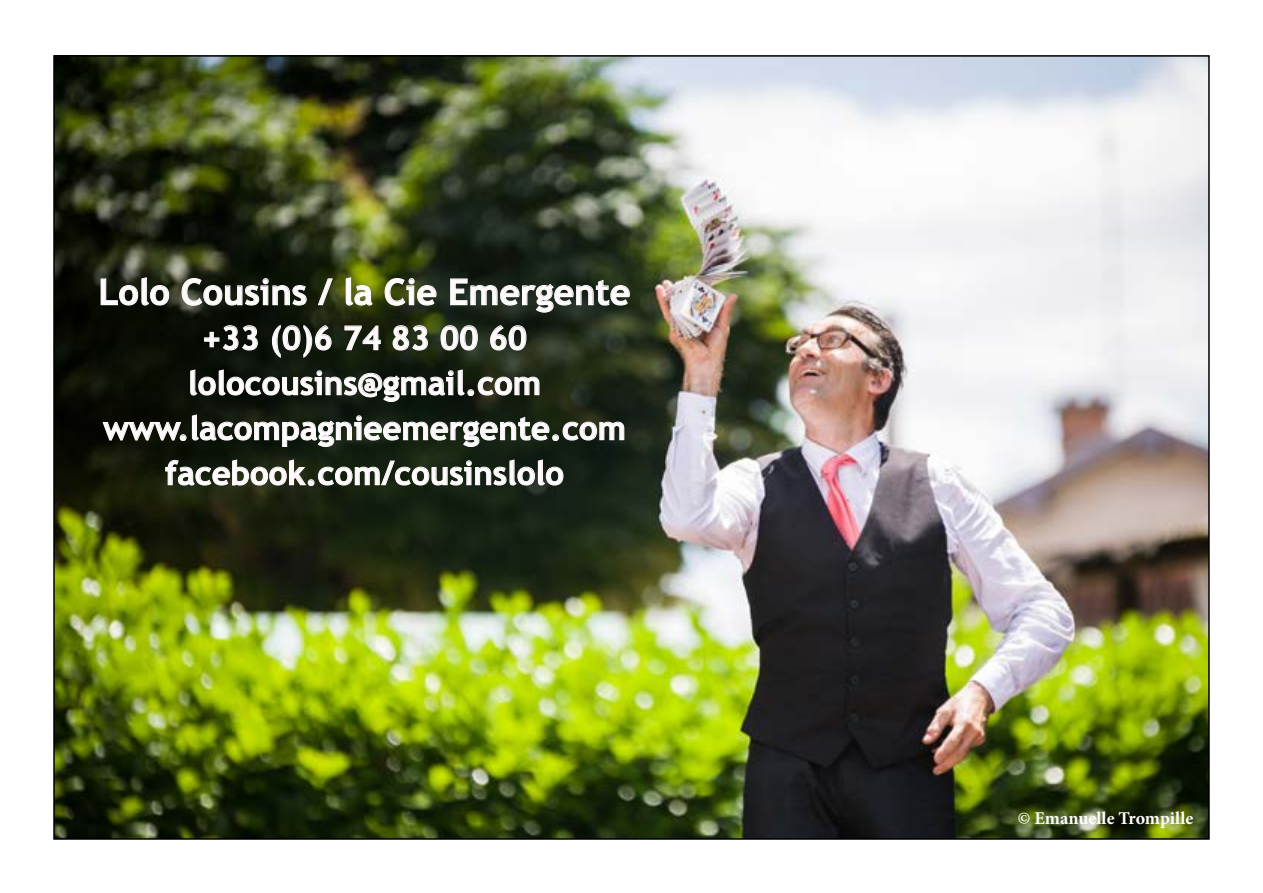
<style>
.page{position:relative;width:1263px;height:893px;background:#fff}
.page>*{position:absolute;margin:0;border:0;box-sizing:border-box;transform-origin:0 0}
.t1{font:700 36px "Trebuchet MS";color:#fffbfd}
.t2{font:700 33px/45px "Trebuchet MS";color:#fffbfd;text-align:center}
.t3{font:700 18px "Minion Pro";color:#fff}
</style>
<div class="page">
<img style="left:56px;top:58px;width:1151px;height:779px">
<svg style="left:100px;top:277px;width:69px;height:29px;background:#3a3e34"></svg>
<svg style="left:181px;top:278px;width:126px;height:28px;background:#3f4439"></svg>
<svg style="left:318px;top:278px;width:15px;height:27px"></svg>
<svg style="left:345px;top:277px;width:28px;height:29px"></svg>
<svg style="left:384px;top:278px;width:53px;height:28px"></svg>
<svg style="left:450px;top:278px;width:180px;height:35px;background:#40493f"></svg>
<svg style="left:204px;top:325px;width:54px;height:26px"></svg>
<svg style="left:272px;top:325px;width:60px;height:33px;background:#393f36"></svg>
<svg style="left:344px;top:325px;width:37px;height:25px"></svg>
<svg style="left:392px;top:325px;width:36px;height:26px"></svg>
<svg style="left:440px;top:325px;width:38px;height:26px"></svg>
<svg style="left:490px;top:325px;width:37px;height:26px"></svg>
<svg style="left:190px;top:369px;width:350px;height:33px;background:#363b33"></svg>
<svg style="left:103px;top:414px;width:522px;height:33px;background:#353c31"></svg>
<svg style="left:165px;top:459px;width:399px;height:27px;background:#41493c"></svg>
<p class="t1" style="left:99px;top:269px;width:533px">Lolo Cousins / la Cie Emergente</p>
<p class="t2" style="left:103px;top:315px;width:524px">+33 (0)6 74 83 00 60 lolocousins@gmail.com www.lacompagnieemergente.com facebook.com/cousinslolo</p>
<p class="t3" style="left:1018px;top:805px;width:177px">© Emanuelle Trompille</p>
</div>
